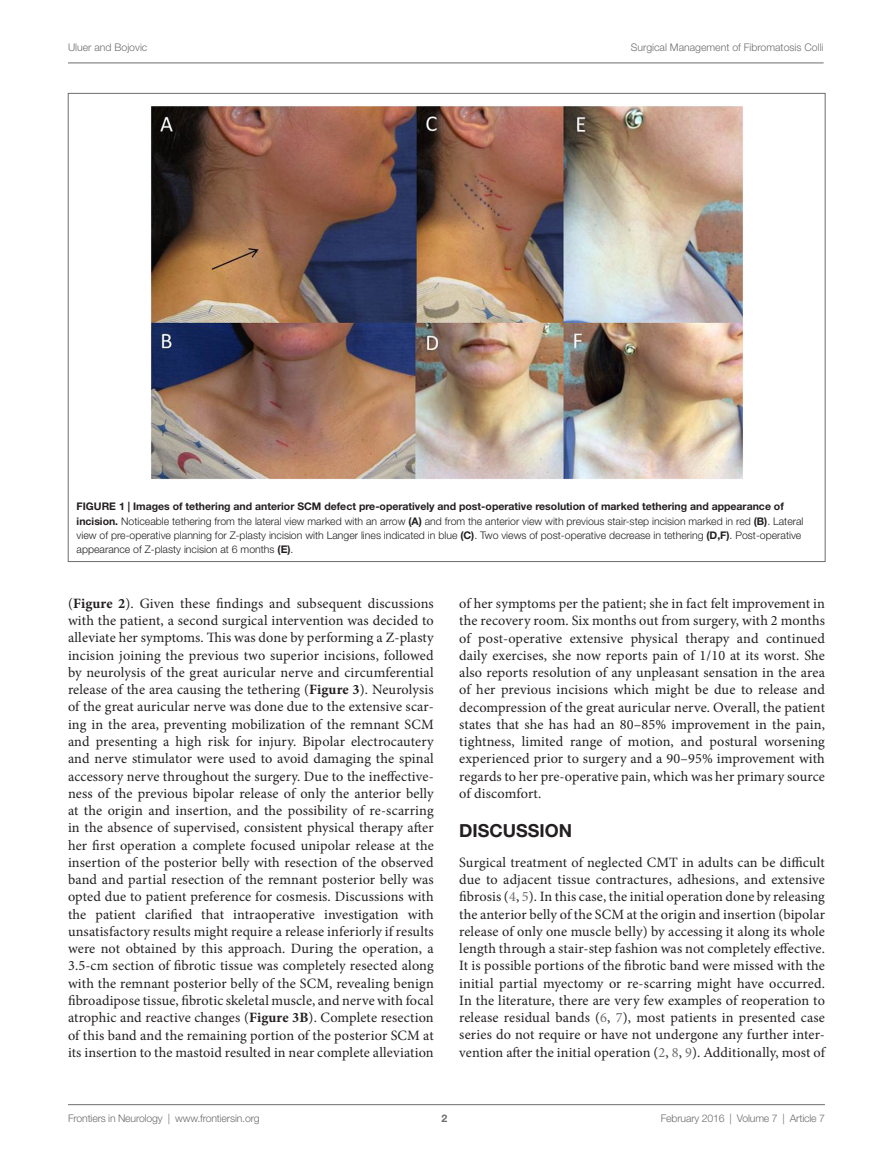
<style>
.page{position:relative;width:893px;height:1170px;background:#fff}
.page>*{position:absolute;margin:0;border:0;box-sizing:border-box;transform-origin:0 0}
.t1{font:700 18px "Helvetica Neue LT Std";color:#231f20}
.t2{font:14.25px/17.2px "Minion Pro";letter-spacing:.01em;color:#231f20;text-align:justify}
.t3{font:300 10.5px/14.2px "Helvetica Neue LT Std";color:#231f20}
.t4{font:300 10.5px "Helvetica Neue LT Std";letter-spacing:-.015em;color:#6c6d70}
.t5{font:700 10.5px "Helvetica Neue LT Std";color:#6c6d70}
.s1{font-weight:700}
.s2{color:#6c6d70}
</style>
<div class="page">
<img style="left:151px;top:106px;width:592px;height:374px">
<hr style="left:68px;top:1104px;width:757px;height:1px;background:#6c6d70">
<hr style="left:68px;top:63px;width:756px;height:1px;background:#6c6d70">
<p class="t4" style="left:68px;top:41px;width:81px">Uluer and Bojovic</p>
<p class="t4" style="left:631px;top:41px;width:194px">Surgical Management of Fibromatosis Colli</p>
<p class="t3" style="left:77px;top:499px;width:728px"><span class="s1">FIGURE 1 | Images of tethering and anterior SCM defect pre-operatively and post-operative resolution of marked tethering and appearance of incision.</span> Noticeable tethering from the lateral view marked with an arrow <span class="s1">(A)</span> and from the anterior view with previous stair-step incision marked in red <span class="s1">(B)</span>. Lateral view of pre-operative planning for Z-plasty incision with Langer lines indicated in blue <span class="s1">(C)</span>. Two views of post-operative decrease in tethering <span class="s1">(D,F)</span>. Post-operative appearance of Z-plasty incision at 6 months <span class="s1">(E)</span>.</p>
<p class="t2" style="left:68px;top:594px;width:367px">(<span class="s1">Figure 2</span>). Given these findings and subsequent discussions with the patient, a second surgical intervention was decided to alleviate her symptoms. This was done by performing a Z-plasty incision joining the previous two superior incisions, followed by neurolysis of the great auricular nerve and circumferential release of the area causing the tethering (<span class="s1">Figure 3</span>). Neurolysis of the great auricular nerve was done due to the extensive scar&shy;ing in the area, preventing mobilization of the remnant SCM and presenting a high risk for injury. Bipolar electrocautery and nerve stimulator were used to avoid damaging the spinal accessory nerve throughout the surgery. Due to the ineffective&shy;ness of the previous bipolar release of only the anterior belly at the origin and insertion, and the possibility of re-scarring in the absence of supervised, consistent physical therapy after her first operation a complete focused unipolar release at the insertion of the posterior belly with resection of the observed band and partial resection of the remnant posterior belly was opted due to patient preference for cosmesis. Discussions with the patient clarified that intraoperative investigation with unsatisfactory results might require a release inferiorly if results were not obtained by this approach. During the operation, a 3.5-cm section of fibrotic tissue was completely resected along with the remnant posterior belly of the SCM, revealing benign fibroadipose tissue, fibrotic skeletal muscle, and nerve with focal atrophic and reactive changes (<span class="s1">Figure 3B</span>). Complete resection of this band and the remaining portion of the posterior SCM at its insertion to the mastoid resulted in near complete alleviation</p>
<p class="t2" style="left:459px;top:595px;width:367px">of her symptoms per the patient; she in fact felt improvement in the recovery room. Six months out from surgery, with 2 months of post-operative extensive physical therapy and continued daily exercises, she now reports pain of 1/10 at its worst. She also reports resolution of any unpleasant sensation in the area of her previous incisions which might be due to release and decompression of the great auricular nerve. Overall, the patient states that she has had an 80–85% improvement in the pain, tightness, limited range of motion, and postural worsening experienced prior to surgery and a 90–95% improvement with regards to her pre-operative pain, which was her primary source of discomfort.</p>
<p class="t1" style="left:459px;top:819px;width:115px">DISCUSSION</p>
<p class="t2" style="left:459px;top:853px;width:367px">Surgical treatment of neglected CMT in adults can be difficult due to adjacent tissue contractures, adhesions, and extensive fibrosis (<span class="s2">4</span>, <span class="s2">5</span>). In this case, the initial operation done by releasing the anterior belly of the SCM at the origin and insertion (bipolar release of only one muscle belly) by accessing it along its whole length through a stair-step fashion was not completely effective.<br>It is possible portions of the fibrotic band were missed with the initial partial myectomy or re-scarring might have occurred.<br>In the literature, there are very few examples of reoperation to release residual bands (<span class="s2">6</span>, <span class="s2">7</span>), most patients in presented case series do not require or have not undergone any further inter&shy;vention after the initial operation (<span class="s2">2</span>, <span class="s2">8</span>, <span class="s2">9</span>). Additionally, most of</p>
<p class="t4" style="left:68px;top:1111px;width:193px">Frontiers in Neurology | www.frontiersin.org</p>
<p class="t5" style="left:441px;top:1111px;width:7px">2</p>
<p class="t4" style="left:661px;top:1111px;width:166px">February 2016 | Volume 7 | Article 7</p>
</div>
